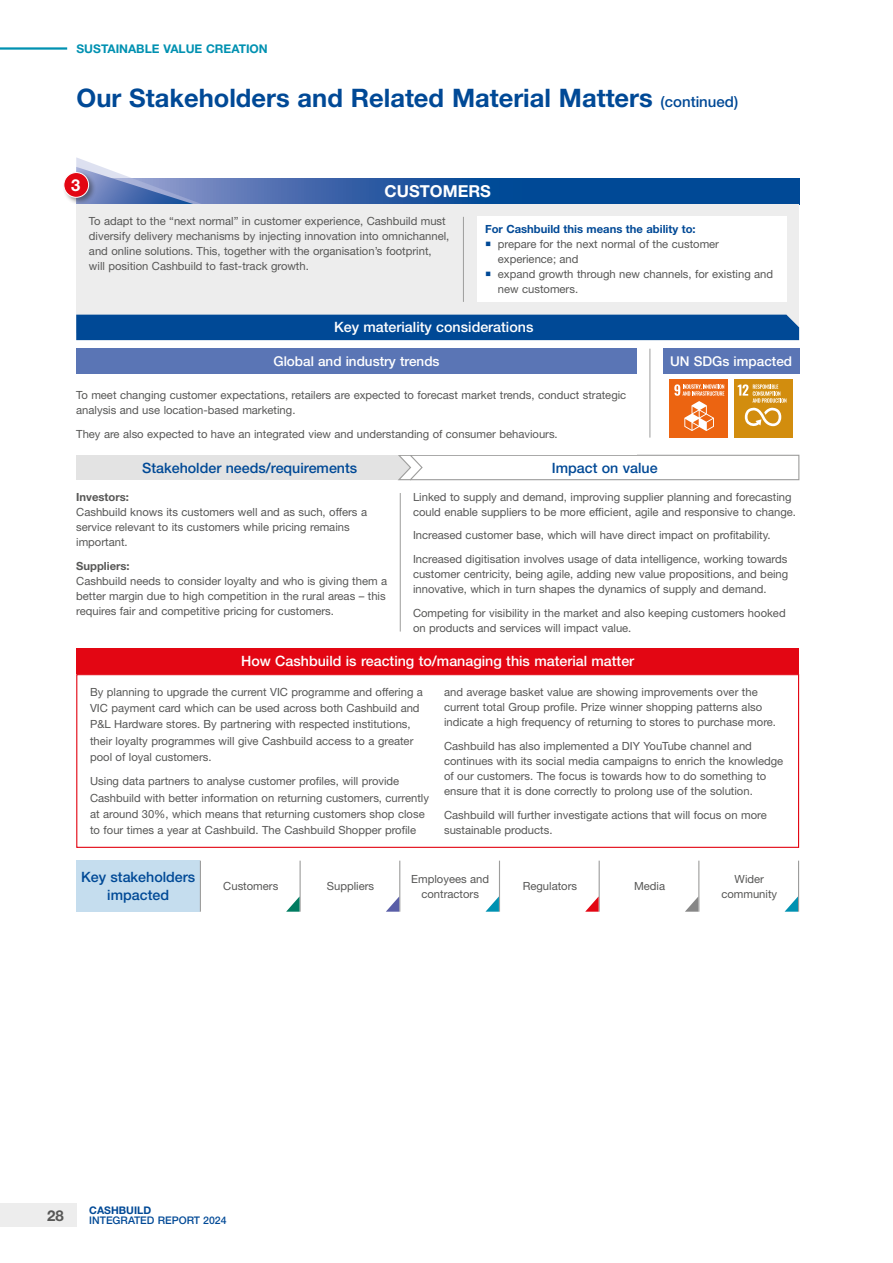
<style>
.page{position:relative;width:893px;height:1263px;background:#fff}
.page>*{position:absolute;margin:0;border:0;box-sizing:border-box;transform-origin:0 0}
.t1{font:700 25.5px "Helvetica Neue LT Pro";color:#004996}
.t2{font:700 16.5px "Helvetica Neue LT Pro";color:#fff}
.t3{font:700 15px "Helvetica Neue LT Pro";color:#575756}
.t4{font:500 14.25px "Helvetica Neue LT Pro";color:#fff}
.t5{font:500 14.25px/18px "Helvetica Neue LT Pro";color:#004996;text-align:center}
.t6{font:500 13.5px "Helvetica Neue LT Pro";color:#fff}
.t7{font:700 12px "Helvetica Neue LT Pro";color:#0091b1}
.t8{font:11.25px/15px "Helvetica Neue LT Pro";color:#575756}
.t9{font:700 11.25px "Helvetica Neue LT Pro";color:#004996}
.t10{font:700 11.25px "Helvetica Neue LT Pro";color:#575756}
.t11{font:500 10.5px "Helvetica Neue LT Pro";color:#004996}
.t12{font:700 10.5px "Helvetica Neue LT Pro";color:#004996}
.s1{font-weight:500;font-size:15px}
</style>
<div class="page">
<svg style="left:202px;top:179px;width:597px;height:25px"></svg>
<svg style="left:76px;top:157px;width:126px;height:47px"></svg>
<div style="left:62px;top:171px;width:34px;height:34px;background:#1d1d1b;opacity:.45"></div>
<div style="left:64px;top:173px;width:25px;height:24px;background:#e30613;border-radius:50%"></div>
<div style="left:63px;top:172px;width:26px;height:26px;border:1px solid #fff;border-radius:50%"></div>
<div style="left:76px;top:204px;width:723px;height:128px;background:#ededed"></div>
<hr style="left:463px;top:217px;width:1px;height:85px;background:#9d9d9c">
<div style="left:76px;top:648px;width:723px;height:26px;background:#e30613"></div>
<div style="left:76px;top:455px;width:347px;height:25px;background:#e3e3e3"></div>
<div style="left:410px;top:455px;width:389px;height:25px;border:1px solid #9d9d9c"></div>
<svg style="left:398px;top:455px;width:25px;height:26px"></svg>
<div style="left:76px;top:315px;width:723px;height:25px;background:#004996"></div>
<div style="left:76px;top:349px;width:561px;height:25px;background:#5a75b5"></div>
<div style="left:663px;top:349px;width:136px;height:25px;background:#5a75b5"></div>
<hr style="left:649px;top:349px;width:1px;height:89px;background:#9d9d9c">
<div style="left:670px;top:379px;width:58px;height:59px;background:#ec6411"></div>
<svg style="left:674px;top:384px;width:50px;height:47px"></svg>
<div style="left:734px;top:379px;width:58px;height:59px;background:#d28d0e"></div>
<svg style="left:738px;top:384px;width:48px;height:43px"></svg>
<div style="left:77px;top:861px;width:123px;height:51px;background:#c5ddee"></div>
<hr style="left:399px;top:861px;width:1px;height:51px;background:#9d9d9c">
<hr style="left:300px;top:861px;width:1px;height:51px;background:#9d9d9c">
<hr style="left:499px;top:861px;width:1px;height:51px;background:#9d9d9c">
<hr style="left:698px;top:861px;width:1px;height:51px;background:#9d9d9c">
<hr style="left:599px;top:861px;width:1px;height:51px;background:#9d9d9c">
<hr style="left:798px;top:861px;width:1px;height:51px;background:#9d9d9c">
<hr style="left:200px;top:861px;width:1px;height:51px;background:#9d9d9c">
<svg style="left:685px;top:897px;width:13px;height:15px"></svg>
<svg style="left:386px;top:897px;width:13px;height:15px"></svg>
<svg style="left:785px;top:896px;width:13px;height:16px"></svg>
<svg style="left:485px;top:896px;width:14px;height:16px"></svg>
<svg style="left:585px;top:896px;width:14px;height:16px"></svg>
<svg style="left:286px;top:896px;width:14px;height:16px"></svg>
<hr style="left:400px;top:493px;width:1px;height:138px;background:#9d9d9c">
<div style="left:76px;top:674px;width:723px;height:174px;border:1px solid #e30613"></div>
<div style="left:477px;top:217px;width:309px;height:85px;background:#fff"></div>
<hr style="left:0;top:47px;width:67px;height:3px;background:#0091b1">
<div style="left:0;top:1203px;width:77px;height:24px;background:#ededed"></div>
<p class="t7" style="left:77px;top:41px;width:193px">SUSTAINABLE VALUE CREATION</p>
<h1 class="t1" style="left:77px;top:82px;width:663px">Our Stakeholders and Related Material Matters <span class="s1">(continued)</span></h1>
<h2 class="t2" style="left:71px;top:175px;width:11px">3</h2>
<h2 class="t2" style="left:385px;top:181px;width:108px">CUSTOMERS</h2>
<p class="t8" style="left:89px;top:213px;width:362px">To adapt to the “next normal” in customer experience, Cashbuild must diversify delivery mechanisms by injecting innovation into omnichannel, and online solutions. This, together with the organisation’s footprint, will position Cashbuild to fast-track growth.</p>
<p class="t9" style="left:485px;top:222px;width:212px">For Cashbuild this means the ability to:</p>
<p class="t8" style="left:498px;top:237px;width:277px">prepare for the next normal of the customer experience; and<br>expand growth through new channels, for existing and new customers.</p>
<p class="t4" style="left:334px;top:319px;width:201px">Key materiality considerations</p>
<p class="t6" style="left:273px;top:353px;width:168px">Global and industry trends</p>
<p class="t6" style="left:670px;top:353px;width:124px">UN SDGs impacted</p>
<p class="t8" style="left:76px;top:387px;width:552px">To meet changing customer expectations, retailers are expected to forecast market trends, conduct strategic analysis and use location-based marketing.</p>
<p class="t8" style="left:76px;top:426px;width:483px">They are also expected to have an integrated view and understanding of consumer behaviours.</p>
<p class="t5" style="left:142px;top:458px;width:217px">Stakeholder needs/requirements</p>
<p class="t5" style="left:552px;top:458px;width:107px">Impact on value</p>
<p class="t10" style="left:76px;top:490px;width:54px">Investors:</p>
<p class="t8" style="left:76px;top:504px;width:292px">Cashbuild knows its customers well and as such, offers a service relevant to its customers while pricing remains important.</p>
<p class="t10" style="left:76px;top:558px;width:55px">Suppliers:</p>
<p class="t8" style="left:76px;top:573px;width:312px">Cashbuild needs to consider loyalty and who is giving them a better margin due to high competition in the rural areas – this requires fair and competitive pricing for customers.</p>
<p class="t8" style="left:413px;top:489px;width:384px">Linked to supply and demand, improving supplier planning and forecasting could enable suppliers to be more efficient, agile and responsive to change.</p>
<p class="t8" style="left:413px;top:523px;width:376px;line-height:23.5px">Increased customer base, which will have direct impact on profitability.<br>Increased digitisation involves usage of data intelligence, working towards</p>
<p class="t8" style="left:413px;top:566px;width:377px">customer centricity, being agile, adding new value propositions, and being innovative, which in turn shapes the dynamics of supply and demand.</p>
<p class="t8" style="left:413px;top:605px;width:374px">Competing for visibility in the market and also keeping customers hooked on products and services will impact value.</p>
<p class="t4" style="left:241px;top:653px;width:395px">How Cashbuild is reacting to/managing this material matter</p>
<p class="t8" style="left:90px;top:684px;width:334px;line-height:16.2px">By planning to upgrade the current VIC programme and offering a VIC payment card which can be used across both Cashbuild and P&amp;L Hardware stores. By partnering with respected institutions, their loyalty programmes will give Cashbuild access to a greater pool of loyal customers.</p>
<p class="t8" style="left:90px;top:773px;width:340px;line-height:16.2px">Using data partners to analyse customer profiles, will provide Cashbuild with better information on returning customers, currently at around 30%, which means that returning customers shop close to four times a year at Cashbuild. The Cashbuild Shopper profile</p>
<p class="t8" style="left:444px;top:684px;width:333px">and average basket value are showing improvements over the current total Group profile. Prize winner shopping patterns also indicate a high frequency of returning to stores to purchase more.</p>
<p class="t8" style="left:444px;top:738px;width:341px">Cashbuild has also implemented a DIY YouTube channel and continues with its social media campaigns to enrich the knowledge of our customers. The focus is towards how to do something to ensure that it is done correctly to prolong use of the solution.</p>
<p class="t8" style="left:444px;top:807px;width:324px">Cashbuild will further investigate actions that will focus on more sustainable products.</p>
<p class="t5" style="left:81px;top:868px;width:116px">Key stakeholders impacted</p>
<p class="t8" style="left:223px;top:878px;width:57px">Customers</p>
<p class="t8" style="left:327px;top:878px;width:49px">Suppliers</p>
<p class="t8" style="left:411px;top:871px;width:79px;text-align:center">Employees and contractors</p>
<p class="t8" style="left:523px;top:878px;width:56px">Regulators</p>
<p class="t8" style="left:634px;top:878px;width:33px">Media</p>
<p class="t8" style="left:721px;top:871px;width:57px;text-align:center">Wider community</p>
<h3 class="t3" style="left:47px;top:1206px;width:18px">28</h3>
<p class="t12" style="left:89px;top:1203px;width:63px">CASHBUILD</p>
<p class="t11" style="left:89px;top:1214px;width:139px">INTEGRATED REPORT 2024</p>
</div>
